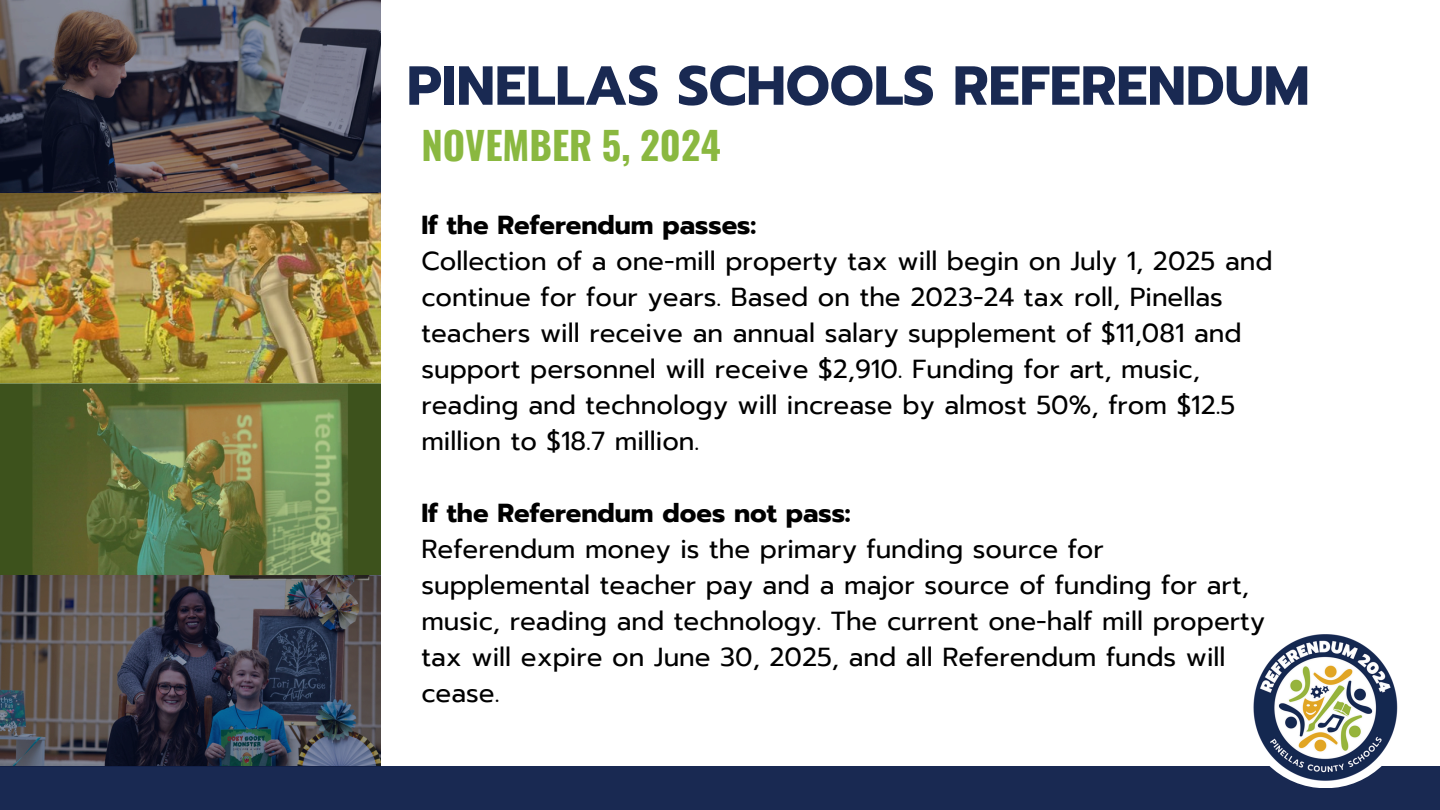
<style>
.page{position:relative;width:1440px;height:810px;background:#fff}
.page>*{position:absolute;margin:0;border:0;box-sizing:border-box;transform-origin:0 0}
.t1{font:700 55px "Prompt";color:#192952}
.t2{font:700 38.3px "Oswald";color:#8ab840}
.t3{font:26px/36px "Prompt";color:#000}
.t4{font:700 26px "Prompt";color:#000}
</style>
<div class="page">
<div style="left:0;top:767px;width:1440px;height:43px;background:#192952"></div>
<div style="left:1244px;top:625px;width:163px;height:163px;background:#fff;border-radius:50%"></div>
<img style="left:1220px;top:634px;width:211px;height:147px">
<img style="left:0;top:575px;width:381px;height:192px">
<svg style="left:0;top:383px;width:381px;height:192px;background:#61733e"></svg>
<svg style="left:0;top:0;width:380px;height:193px;background:#4b4751"></svg>
<img style="left:0;top:193px;width:381px;height:190px">
<p class="t1" style="left:407px;top:45px;width:904px">PINELLAS SCHOOLS REFERENDUM</p>
<h2 class="t2" style="left:421px;top:115px;width:301px">NOVEMBER 5, 2024</h2>
<p class="t4" style="left:421px;top:205px;width:336px">If the Referendum passes:</p>
<p class="t3" style="left:421px;top:243px;width:853px">Collection of a one-mill property tax will begin on July 1, 2025 and continue for four years. Based on the 2023-24 tax roll, Pinellas teachers will receive an annual salary supplement of $11,081 and support personnel will receive $2,910. Funding for art, music, reading and technology will increase by almost 50%, from $12.5 million to $18.7 million.</p>
<p class="t4" style="left:421px;top:493px;width:431px">If the Referendum does not pass:</p>
<p class="t3" style="left:421px;top:531px;width:845px">Referendum money is the primary funding source for supplemental teacher pay and a major source of funding for art, music, reading and technology. The current one-half mill property tax will expire on June 30, 2025, and all Referendum funds will cease.</p>
</div>
